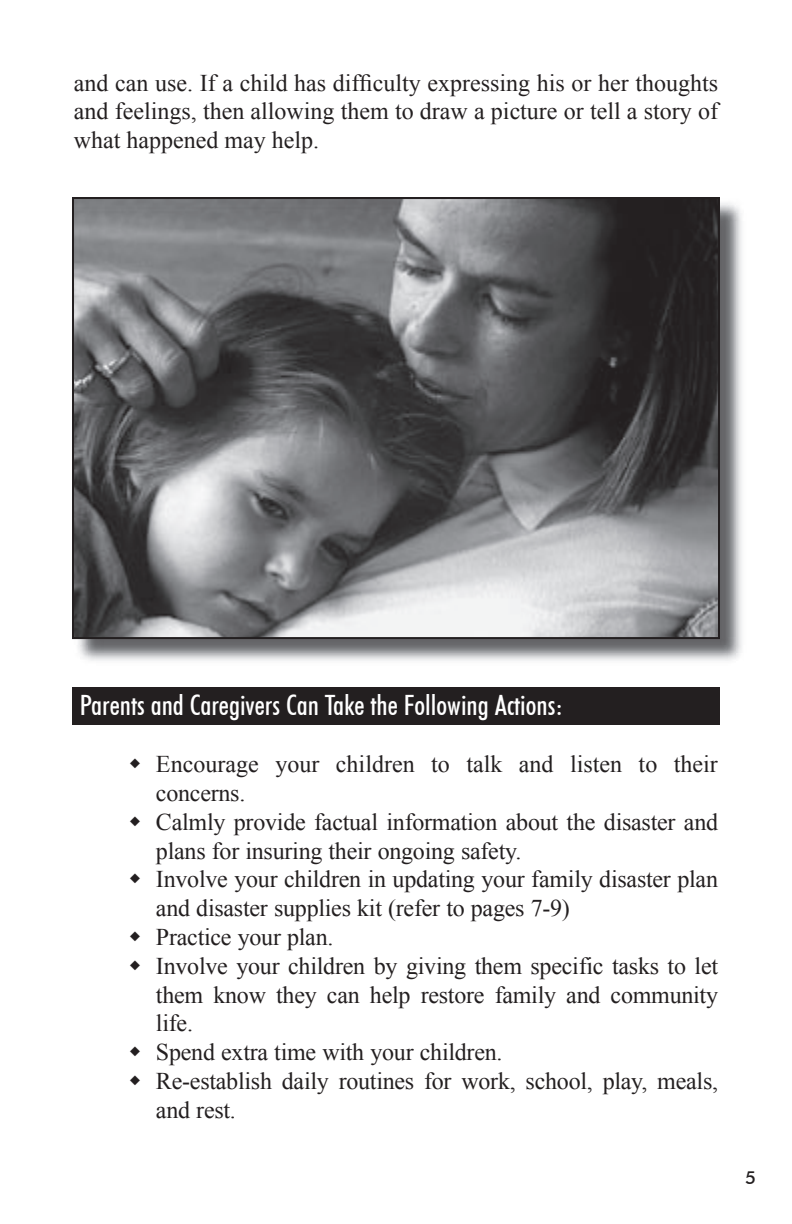
<style>
.page{position:relative;width:792px;height:1224px;background:#fff}
.page>*{position:absolute;margin:0;border:0;box-sizing:border-box;transform-origin:0 0}
.t1{font:500 condensed 28px "Futura BT";color:#fff}
.t2{font:24px/28.8px "Times New Roman";letter-spacing:-.01em;color:#231f20;text-align:justify}
.t3{font:500 18px "Futura BT";color:#231f20}
</style>
<div class="page">
<div style="left:72px;top:687px;width:648px;height:38px;background:#231f20"></div>
<img style="left:73px;top:203px;width:669px;height:458px">
<svg style="left:72px;top:197px;width:648px;height:442px;background:#6e6e71"></svg>
<p class="t2" style="left:74px;top:68px;width:646px">and can use. If a child has difficulty expressing his or her thoughts and feelings, then allowing them to draw a picture or tell a story of what happened may help.</p>
<p class="t1" style="left:80px;top:688px;width:485px">Parents and Caregivers Can Take the Following Actions:</p>
<p class="t2" style="left:156px;top:749px;width:564px;text-align:left">Encourage your children to talk and listen to their concerns.<br>Calmly provide factual information about the disaster and plans for insuring their ongoing safety.<br>Involve your children in updating your family disaster plan and disaster supplies kit (refer to pages 7-9)<br>Practice your plan.<br>Involve your children by giving them specific tasks to let them know they can help restore family and community life.<br>Spend extra time with your children.<br>Re-establish daily routines for work, school, play, meals, and rest.</p>
<p class="t3" style="left:745px;top:1166px;width:12px">5</p>
</div>
